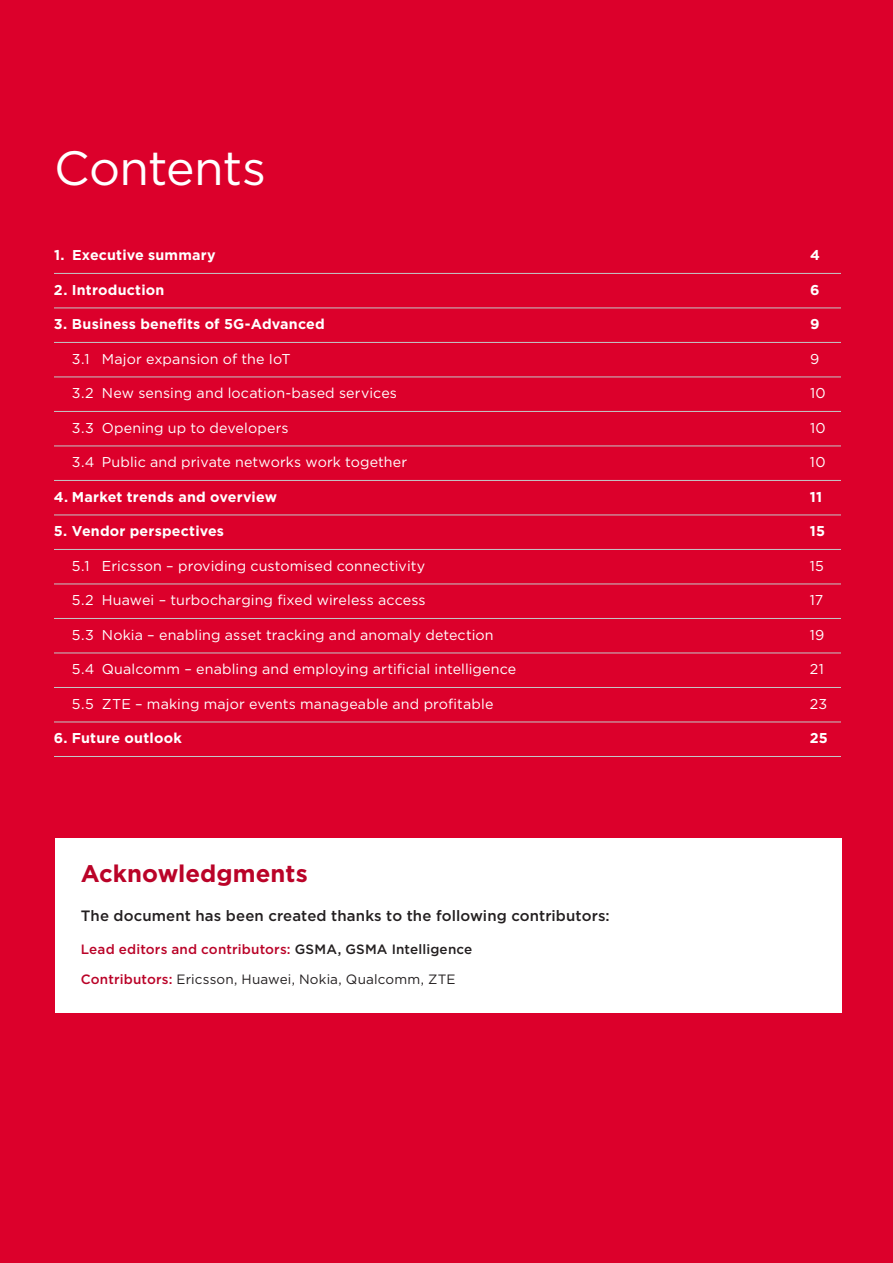
<style>
.page{position:relative;width:893px;height:1263px;background:#dc002b}
.page>*{position:absolute;margin:0;border:0;box-sizing:border-box;transform-origin:0 0}
.t1{font:48px "Gotham";letter-spacing:-.01em;color:#fff}
.t2{font:700 24px "Gotham";color:#ba0328}
.t3{font:500 15px "Gotham";letter-spacing:.01em;color:#231f20}
.t4{font:14.25px "Gotham";letter-spacing:.01em;color:#fff}
.t5{font:700 14.25px "Gotham";letter-spacing:.015em;color:#fff}
.t6{font:500 13.5px "Gotham";letter-spacing:.015em;color:#ba0328}
.t7{font:13.5px "Gotham";letter-spacing:.01em;color:#231f20}
.s1{color:#231f20}
.s2{font-weight:500;color:#ba0328}
</style>
<div class="page">
<hr style="left:54px;top:273px;width:787px;height:1px;background:#c3c8c8">
<hr style="left:54px;top:308px;width:787px;height:1px;background:#c3c8c8">
<hr style="left:54px;top:342px;width:787px;height:1px;background:#c3c8c8">
<hr style="left:54px;top:377px;width:787px;height:1px;background:#c3c8c8">
<hr style="left:54px;top:411px;width:787px;height:1px;background:#c3c8c8">
<hr style="left:54px;top:446px;width:787px;height:1px;background:#c3c8c8">
<hr style="left:54px;top:480px;width:787px;height:1px;background:#c3c8c8">
<hr style="left:54px;top:515px;width:787px;height:1px;background:#c3c8c8">
<hr style="left:54px;top:549px;width:787px;height:1px;background:#c3c8c8">
<hr style="left:54px;top:584px;width:787px;height:1px;background:#c3c8c8">
<hr style="left:54px;top:618px;width:787px;height:1px;background:#c3c8c8">
<hr style="left:54px;top:653px;width:787px;height:1px;background:#c3c8c8">
<hr style="left:54px;top:687px;width:787px;height:1px;background:#c3c8c8">
<hr style="left:54px;top:722px;width:787px;height:1px;background:#c3c8c8">
<hr style="left:54px;top:756px;width:787px;height:1px;background:#c3c8c8">
<div style="left:55px;top:839px;width:787px;height:174px;background:#fff"></div>
<h1 class="t1" style="left:54px;top:137px;width:214px">Contents</h1>
<p class="t5" style="left:54px;top:246px;width:163px">1. Executive summary</p>
<p class="t5" style="left:810px;top:246px;width:11px">4</p>
<p class="t5" style="left:54px;top:280px;width:112px">2. Introduction</p>
<p class="t5" style="left:810px;top:280px;width:11px">6</p>
<p class="t5" style="left:54px;top:315px;width:272px">3. Business benefits of 5G-Advanced</p>
<p class="t5" style="left:810px;top:315px;width:11px">9</p>
<p class="t4" style="left:72px;top:350px;width:220px">3.1 Major expansion of the IoT</p>
<p class="t4" style="left:810px;top:350px;width:11px">9</p>
<p class="t4" style="left:72px;top:384px;width:327px">3.2 New sensing and location-based services</p>
<p class="t4" style="left:810px;top:384px;width:17px">10</p>
<p class="t4" style="left:72px;top:419px;width:218px">3.3 Opening up to developers</p>
<p class="t4" style="left:810px;top:419px;width:17px">10</p>
<p class="t4" style="left:72px;top:453px;width:337px">3.4 Public and private networks work together</p>
<p class="t4" style="left:810px;top:453px;width:17px">10</p>
<p class="t5" style="left:54px;top:487px;width:225px">4. Market trends and overview</p>
<p class="t5" style="left:810px;top:487px;width:14px">11</p>
<p class="t5" style="left:54px;top:522px;width:172px">5. Vendor perspectives</p>
<p class="t5" style="left:810px;top:522px;width:17px">15</p>
<p class="t4" style="left:72px;top:557px;width:355px">5.1 Ericsson – providing customised connectivity</p>
<p class="t4" style="left:810px;top:557px;width:16px">15</p>
<p class="t4" style="left:72px;top:591px;width:355px">5.2 Huawei – turbocharging fixed wireless access</p>
<p class="t4" style="left:810px;top:591px;width:15px">17</p>
<p class="t4" style="left:72px;top:626px;width:423px">5.3 Nokia – enabling asset tracking and anomaly detection</p>
<p class="t4" style="left:810px;top:626px;width:16px">19</p>
<p class="t4" style="left:72px;top:660px;width:446px">5.4 Qualcomm – enabling and employing artificial intelligence</p>
<p class="t4" style="left:810px;top:660px;width:15px">21</p>
<p class="t4" style="left:72px;top:695px;width:423px">5.5 ZTE – making major events manageable and profitable</p>
<p class="t4" style="left:810px;top:695px;width:19px">23</p>
<p class="t5" style="left:54px;top:729px;width:129px">6. Future outlook</p>
<p class="t5" style="left:810px;top:729px;width:20px">25</p>
<h2 class="t2" style="left:81px;top:858px;width:228px">Acknowledgments</h2>
<p class="t3" style="left:81px;top:906px;width:530px">The document has been created thanks to the following contributors:</p>
<p class="t6" style="left:81px;top:941px;width:393px">Lead editors and contributors: <span class="s1">GSMA, GSMA Intelligence</span></p>
<p class="t7" style="left:81px;top:971px;width:376px"><span class="s2">Contributors:</span> Ericsson, Huawei, Nokia, Qualcomm, ZTE</p>
</div>
